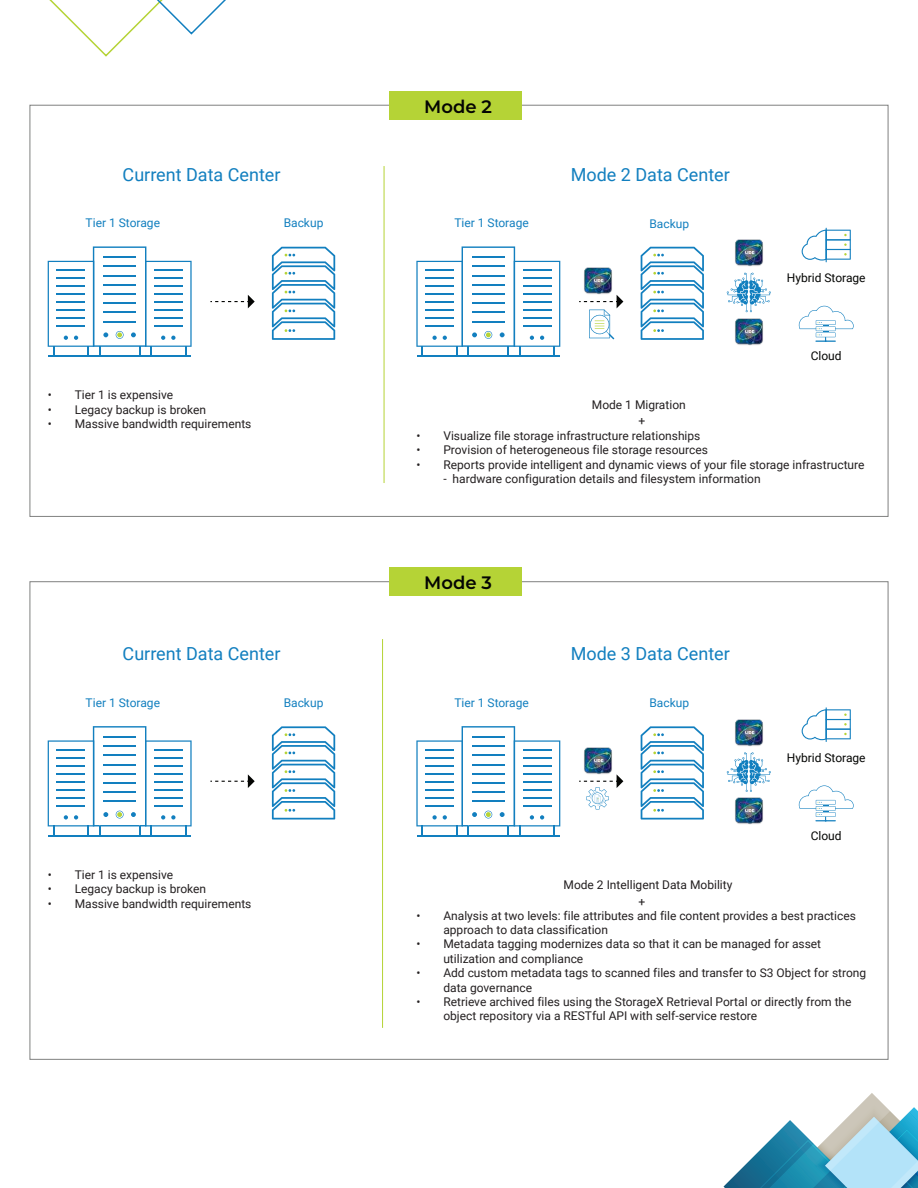
<style>
.page{position:relative;width:918px;height:1188px;background:#fff}
.page>*{position:absolute;margin:0;border:0;box-sizing:border-box;transform-origin:0 0}
.t1{font:18px "Roboto";color:#127fbf}
.t2{font:600 18px "Montserrat";color:#040503}
.t3{font:12px/14.4px "Roboto";color:#231f20}
.t4{font:12px "Roboto";color:#127fbf}
.t5{font:12px "Roboto";color:#040503}
</style>
<div class="page">
<svg style="left:723px;top:1093px;width:195px;height:95px"></svg>
<svg style="left:49px;top:0;width:177px;height:57px"></svg>
<hr style="left:146px;top:355px;width:45px;height:2px;background:#127fbf">
<hr style="left:48px;top:355px;width:46px;height:2px;background:#127fbf">
<hr style="left:94px;top:355px;width:52px;height:2px;background:#127fbf">
<svg style="left:48px;top:246px;width:144px;height:109px"></svg>
<hr style="left:103px;top:257px;width:33px;height:1px;background:#127fbf">
<hr style="left:103px;top:266px;width:33px;height:1px;background:#127fbf">
<hr style="left:103px;top:275px;width:33px;height:1px;background:#127fbf">
<hr style="left:103px;top:284px;width:33px;height:2px;background:#127fbf">
<hr style="left:103px;top:293px;width:33px;height:2px;background:#127fbf">
<hr style="left:103px;top:303px;width:33px;height:1px;background:#127fbf">
<hr style="left:103px;top:312px;width:33px;height:1px;background:#127fbf">
<hr style="left:103px;top:321px;width:33px;height:1px;background:#127fbf">
<svg style="left:272px;top:247px;width:63px;height:93px"></svg>
<svg style="left:210px;top:295px;width:45px;height:13px"></svg>
<hr style="left:514px;top:355px;width:46px;height:2px;background:#127fbf">
<hr style="left:417px;top:355px;width:45px;height:2px;background:#127fbf">
<hr style="left:462px;top:355px;width:52px;height:2px;background:#127fbf">
<svg style="left:416px;top:246px;width:144px;height:109px"></svg>
<hr style="left:472px;top:257px;width:33px;height:1px;background:#127fbf">
<hr style="left:472px;top:266px;width:33px;height:1px;background:#127fbf">
<hr style="left:472px;top:275px;width:33px;height:1px;background:#127fbf">
<hr style="left:472px;top:284px;width:33px;height:2px;background:#127fbf">
<hr style="left:472px;top:293px;width:33px;height:2px;background:#127fbf">
<hr style="left:472px;top:303px;width:33px;height:1px;background:#127fbf">
<hr style="left:472px;top:312px;width:33px;height:1px;background:#127fbf">
<hr style="left:472px;top:321px;width:33px;height:1px;background:#127fbf">
<svg style="left:641px;top:247px;width:63px;height:93px"></svg>
<hr style="left:826px;top:228px;width:1px;height:34px;background:#127fbf">
<svg style="left:802px;top:230px;width:49px;height:31px"></svg>
<svg style="left:799px;top:306px;width:55px;height:36px"></svg>
<img style="left:584px;top:268px;width:28px;height:27px">
<img style="left:735px;top:240px;width:28px;height:27px">
<img style="left:735px;top:318px;width:28px;height:27px">
<hr style="left:384px;top:166px;width:1px;height:317px;background:#b5d336">
<svg style="left:727px;top:273px;width:44px;height:39px"></svg>
<svg style="left:579px;top:295px;width:44px;height:44px"></svg>
<svg style="left:48px;top:726px;width:144px;height:110px"></svg>
<hr style="left:103px;top:736px;width:33px;height:2px;background:#127fbf">
<hr style="left:103px;top:745px;width:33px;height:2px;background:#127fbf">
<hr style="left:103px;top:755px;width:33px;height:1px;background:#127fbf">
<hr style="left:103px;top:764px;width:33px;height:1px;background:#127fbf">
<hr style="left:103px;top:773px;width:33px;height:1px;background:#127fbf">
<hr style="left:103px;top:782px;width:33px;height:2px;background:#127fbf">
<hr style="left:103px;top:791px;width:33px;height:2px;background:#127fbf">
<hr style="left:103px;top:801px;width:33px;height:1px;background:#127fbf">
<svg style="left:272px;top:726px;width:63px;height:94px"></svg>
<svg style="left:210px;top:774px;width:45px;height:14px"></svg>
<svg style="left:416px;top:726px;width:144px;height:110px"></svg>
<hr style="left:472px;top:736px;width:33px;height:2px;background:#127fbf">
<hr style="left:472px;top:745px;width:33px;height:2px;background:#127fbf">
<hr style="left:472px;top:755px;width:33px;height:1px;background:#127fbf">
<hr style="left:472px;top:764px;width:33px;height:1px;background:#127fbf">
<hr style="left:472px;top:773px;width:33px;height:1px;background:#127fbf">
<hr style="left:472px;top:782px;width:33px;height:2px;background:#127fbf">
<hr style="left:472px;top:791px;width:33px;height:2px;background:#127fbf">
<hr style="left:472px;top:801px;width:33px;height:1px;background:#127fbf">
<svg style="left:641px;top:726px;width:63px;height:94px"></svg>
<hr style="left:826px;top:707px;width:1px;height:35px;background:#127fbf">
<svg style="left:802px;top:709px;width:49px;height:31px"></svg>
<svg style="left:799px;top:785px;width:55px;height:37px"></svg>
<img style="left:584px;top:747px;width:28px;height:27px">
<img style="left:735px;top:719px;width:28px;height:27px">
<img style="left:735px;top:798px;width:28px;height:27px">
<hr style="left:382px;top:639px;width:1px;height:389px;background:#b5d336">
<svg style="left:727px;top:752px;width:44px;height:40px"></svg>
<svg style="left:579px;top:774px;width:44px;height:35px"></svg>
<div style="left:389px;top:91px;width:133px;height:28px;background:#b5d336"></div>
<div style="left:389px;top:568px;width:133px;height:28px;background:#b5d336"></div>
<h1 class="t2" style="left:424px;top:94px;width:69px">Mode 2</h1>
<h1 class="t1" style="left:123px;top:162px;width:159px">Current Data Center</h1>
<h1 class="t1" style="left:571px;top:162px;width:161px">Mode 2 Data Center</h1>
<p class="t4" style="left:86px;top:215px;width:76px">Tier 1 Storage</p>
<p class="t4" style="left:284px;top:215px;width:41px">Backup</p>
<p class="t4" style="left:454px;top:215px;width:76px">Tier 1 Storage</p>
<p class="t4" style="left:649px;top:215px;width:41px">Backup</p>
<p class="t5" style="left:787px;top:270px;width:80px">Hybrid Storage</p>
<p class="t5" style="left:811px;top:347px;width:32px">Cloud</p>
<p class="t3" style="left:48px;top:387px;width:127px">• Tier 1 is expensive</p>
<p class="t3" style="left:48px;top:402px;width:160px">• Legacy backup is broken</p>
<p class="t3" style="left:48px;top:416px;width:205px">• Massive bandwidth requirements</p>
<p class="t3" style="left:592px;top:397px;width:95px;line-height:15.5px;text-align:center">Mode 1 Migration +</p>
<p class="t3" style="left:416px;top:428px;width:286px">• Visualize file storage infrastructure relationships</p>
<p class="t3" style="left:416px;top:442px;width:293px">• Provision of heterogeneous file storage resources</p>
<p class="t3" style="left:416px;top:457px;width:450px">• Reports provide intelligent and dynamic views of your file storage infrastructure</p>
<p class="t3" style="left:443px;top:471px;width:319px">- hardware configuration details and filesystem information</p>
<h1 class="t2" style="left:424px;top:570px;width:69px">Mode 3</h1>
<h1 class="t1" style="left:123px;top:641px;width:159px">Current Data Center</h1>
<h1 class="t1" style="left:571px;top:641px;width:161px">Mode 3 Data Center</h1>
<p class="t4" style="left:86px;top:694px;width:76px">Tier 1 Storage</p>
<p class="t4" style="left:284px;top:694px;width:41px">Backup</p>
<p class="t4" style="left:454px;top:694px;width:76px">Tier 1 Storage</p>
<p class="t4" style="left:649px;top:695px;width:41px">Backup</p>
<p class="t5" style="left:787px;top:749px;width:80px">Hybrid Storage</p>
<p class="t5" style="left:811px;top:827px;width:32px">Cloud</p>
<p class="t3" style="left:48px;top:867px;width:127px">• Tier 1 is expensive</p>
<p class="t3" style="left:48px;top:881px;width:160px">• Legacy backup is broken</p>
<p class="t3" style="left:48px;top:896px;width:205px">• Massive bandwidth requirements</p>
<p class="t3" style="left:638px;top:876px;width:96px;line-height:17px;text-indent:-75px">Mode 2 Intelligent Data Mobility +</p>
<p class="t3" style="left:443px;top:908px;width:414px;text-indent:-27px">• Analysis at two levels: file attributes and file content provides a best practices approach to data classification</p>
<p class="t3" style="left:443px;top:937px;width:379px;text-indent:-27px">• Metadata tagging modernizes data so that it can be managed for asset utilization and compliance</p>
<p class="t3" style="left:443px;top:965px;width:424px;text-indent:-27px">• Add custom metadata tags to scanned files and transfer to S3 Object for strong data governance</p>
<p class="t3" style="left:443px;top:994px;width:410px;text-indent:-27px">• Retrieve archived files using the StorageX Retrieval Portal or directly from the object repository via a RESTful API with self-service restore</p>
</div>
